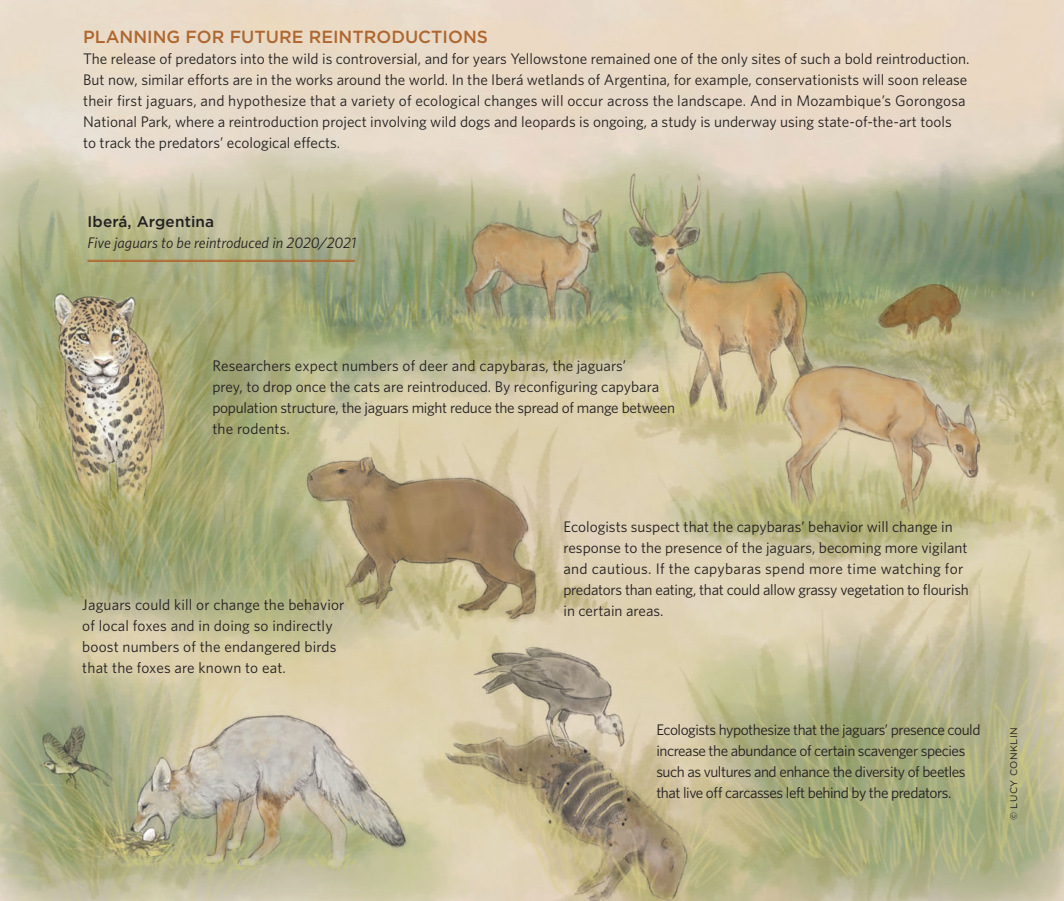
<style>
.page{position:relative;width:1064px;height:901px;background:#fff}
.page>*{position:absolute;margin:0;border:0;box-sizing:border-box;transform-origin:0 0}
.sidebar_hed{font:500 17.5px "Gotham";color:#af6730}
.sidebar_text{font:15.4px/21px "Whitney";color:#231f20}
.sidebar_text_no_h{font:15.4px/21px "Whitney";color:#231f20}
.sidebar_text_no_h-2{font:15.4px/21px "Whitney";letter-spacing:-.03em;color:#231f20}
.sidebar_text-2{font:italic 15.4px "Whitney";color:#231f20}
.sidebar_text-3{font:500 15.4px "Gotham";letter-spacing:.01em;color:#231f20}
.credit{font:9.62px "Gotham";letter-spacing:.05em;color:#231f20}
</style>
<div class="page">
<img style="left:0;top:0;width:1064px;height:900px">
<hr style="left:88px;top:260px;width:267px;height:1px;background:#af6730">
<hr style="left:88px;top:261px;width:267px;height:1px;background:#af6730">
<p class="sidebar_hed" style="left:83px;top:25px;width:406px">PLANNING FOR FUTURE REINTRODUCTIONS</p>
<p class="sidebar_text" style="left:83px;top:48px;width:887px">The release of predators into the wild is controversial, and for years Yellowstone remained one of the only sites of such a bold reintroduction.<br>But now, similar efforts are in the works around the world. In the Iberá wetlands of Argentina, for example, conservationists will soon release their first jaguars, and hypothesize that a variety of ecological changes will occur across the landscape. And in Mozambique’s Gorongosa National Park, where a reintroduction project involving wild dogs and leopards is ongoing, a study is underway using state-of-the-art tools<br>to track the predators’ ecological effects.</p>
<p class="sidebar_text-3" style="left:88px;top:211px;width:128px">Iberá, Argentina</p>
<p class="sidebar_text-2" style="left:88px;top:232px;width:270px">Five jaguars to be reintroduced in 2020/2021</p>
<p class="sidebar_text_no_h" style="left:212px;top:354px;width:464px">Researchers expect numbers of deer and capybaras, the jaguars’<br>prey, to drop once the cats are reintroduced. By reconfiguring capybara population structure, the jaguars might reduce the spread of mange between the rodents.</p>
<p class="sidebar_text" style="left:82px;top:594px;width:264px">Jaguars could kill or change the behavior of local foxes and in doing so indirectly boost numbers of the endangered birds that the foxes are known to eat.</p>
<p class="sidebar_text" style="left:563px;top:516px;width:407px">Ecologists suspect that the capybaras’ behavior will change in response to the presence of the jaguars, becoming more vigilant and cautious. If the capybaras spend more time watching for predators than eating, that could allow grassy vegetation to flourish in certain areas.</p>
<p class="sidebar_text_no_h-2" style="left:656px;top:718px;width:325px">Ecologists hypothesize that the jaguars’ presence could increase the abundance of certain scavenger species such as vultures and enhance the diversity of beetles that live off carcasses left behind by the predators.</p>
<p class="credit" style="left:1007px;top:820px;width:94px;rotate:-90deg">© LUCY CONKLIN</p>
</div>
